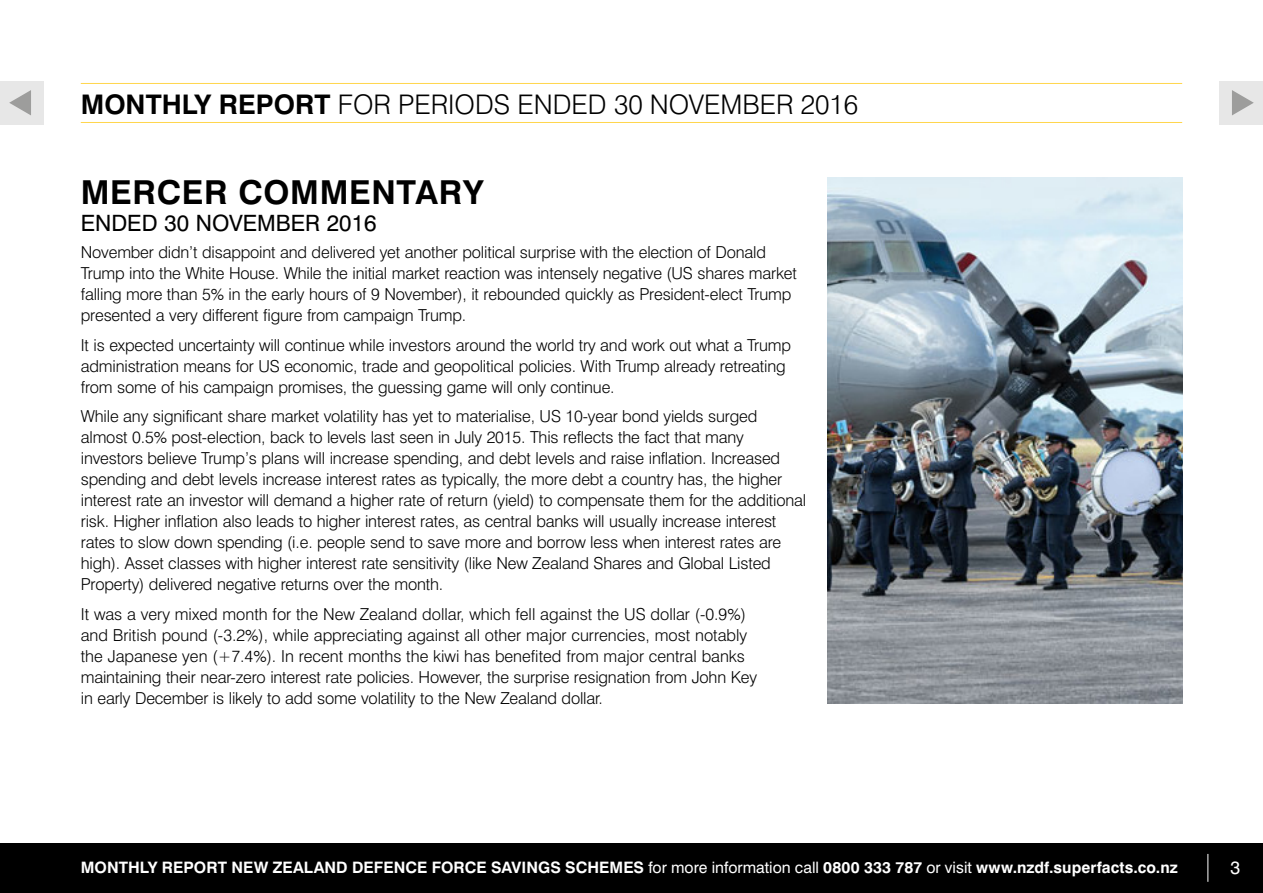
<style>
.page{position:relative;width:1263px;height:893px;background:#fff}
.page>*{position:absolute;margin:0;border:0;box-sizing:border-box;transform-origin:0 0}
.t1{font:700 33px "Swiss 721 BT";letter-spacing:.02em;color:#000}
.t2{font:300 27px "Swiss 721 BT";color:#000}
.t3{font:22.5px "Swiss 721 BT";color:#000}
.t4{font:18px "Swiss 721 BT";color:#fff}
.t5{font:300 16.5px/21px "Swiss 721 BT";letter-spacing:-.01em;color:#000}
.t6{font:700 15.75px "Swiss 721 BT";letter-spacing:.005em;color:#fff}
.s1{font-weight:700}
.s2{font-weight:400}
</style>
<div class="page">
<div style="left:0;top:843px;width:1263px;height:50px;background:#000"></div>
<svg style="left:1207px;top:854px;width:1px;height:28px"></svg>
<img style="left:827px;top:177px;width:355px;height:526px">
<hr style="left:81px;top:83px;width:1101px;height:1px;background:#ffd64d">
<hr style="left:81px;top:122px;width:1101px;height:1px;background:#ffd64d">
<div style="left:1220px;top:81px;width:43px;height:43px;background:#e7e7e7"></div>
<svg style="left:1232px;top:90px;width:22px;height:25px"></svg>
<div style="left:0;top:81px;width:43px;height:43px;background:#e7e7e7"></div>
<svg style="left:9px;top:90px;width:22px;height:25px"></svg>
<h2 class="t2" style="left:81px;top:88px;width:779px"><span class="s1">MONTHLY REPORT</span> FOR PERIODS ENDED 30 NOVEMBER 2016</h2>
<h1 class="t1" style="left:81px;top:172px;width:404px">MERCER COMMENTARY</h1>
<h3 class="t3" style="left:81px;top:209px;width:297px">ENDED 30 NOVEMBER 2016</h3>
<p class="t5" style="left:81px;top:242px;width:718px">November didn’t disappoint and delivered yet another political surprise with the election of Donald Trump into the White House. While the initial market reaction was intensely negative (US shares market falling more than 5% in the early hours of 9 November), it rebounded quickly as President-elect Trump presented a very different figure from campaign Trump.</p>
<p class="t5" style="left:81px;top:334px;width:712px">It is expected uncertainty will continue while investors around the world try and work out what a Trump administration means for US economic, trade and geopolitical policies. With Trump already retreating from some of his campaign promises, the guessing game will only continue.</p>
<p class="t5" style="left:81px;top:406px;width:727px">While any significant share market volatility has yet to materialise, US 10-year bond yields surged almost 0.5% post-election, back to levels last seen in July 2015. This reflects the fact that many investors believe Trump’s plans will increase spending, and debt levels and raise inflation. Increased spending and debt levels increase interest rates as typically, the more debt a country has, the higher interest rate an investor will demand a higher rate of return (yield) to compensate them for the additional risk. Higher inflation also leads to higher interest rates, as central banks will usually increase interest rates to slow down spending (i.e. people send to save more and borrow less when interest rates are high). Asset classes with higher interest rate sensitivity (like New Zealand Shares and Global Listed Property) delivered negative returns over the month.</p>
<p class="t5" style="left:81px;top:603px;width:678px">It was a very mixed month for the New Zealand dollar, which fell against the US dollar (-0.9%) and British pound (-3.2%), while appreciating against all other major currencies, most notably the Japanese yen (+7.4%). In recent months the kiwi has benefited from major central banks maintaining their near-zero interest rate policies. However, the surprise resignation from John Key in early December is likely to add some volatility to the New Zealand dollar.</p>
<p class="t6" style="left:81px;top:858px;width:1098px">MONTHLY REPORT NEW ZEALAND DEFENCE FORCE SAVINGS SCHEMES <span class="s2">for more information call</span> 0800 333 787 <span class="s2">or visit</span> www.nzdf.superfacts.co.nz</p>
<p class="t4" style="left:1230px;top:857px;width:11px">3</p>
</div>
